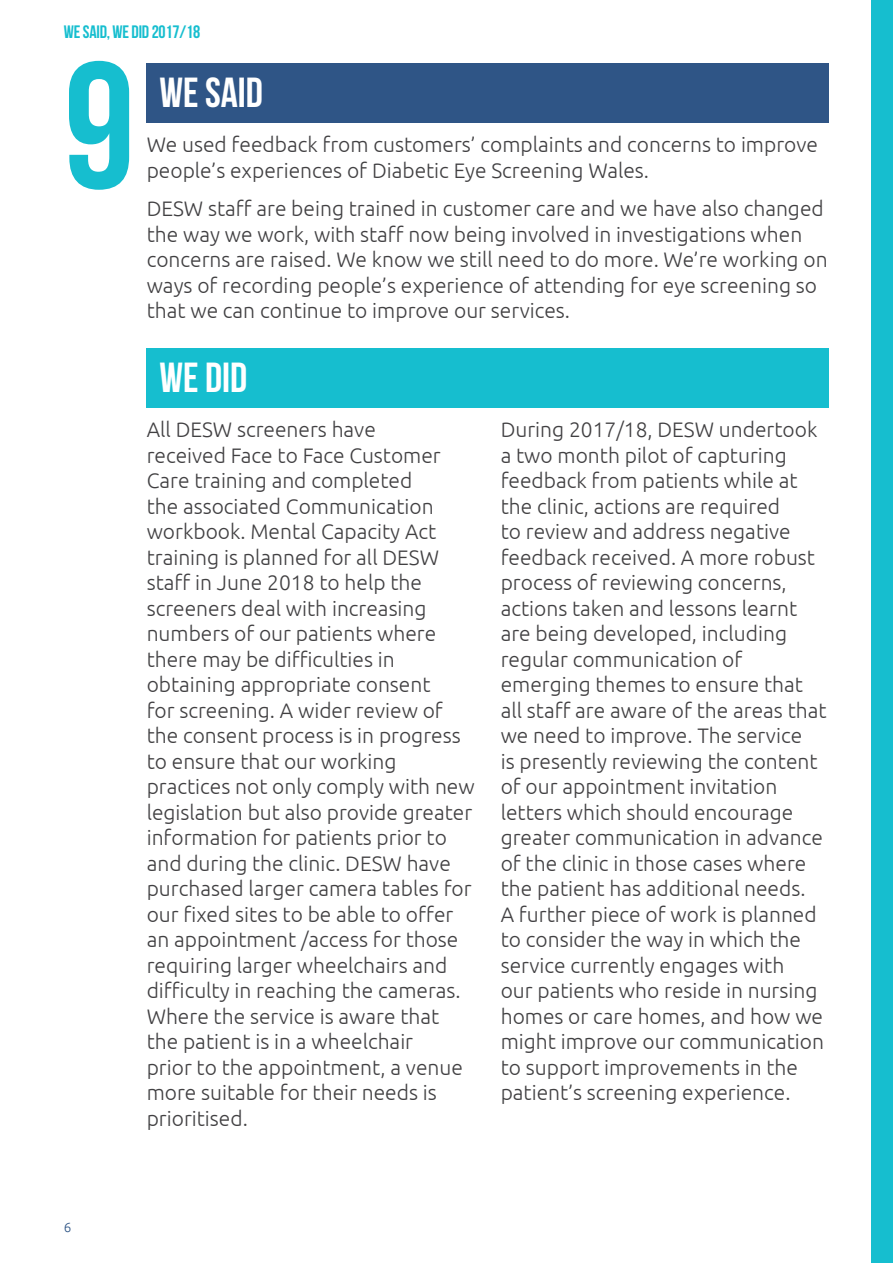
<style>
.page{position:relative;width:893px;height:1263px;background:#fff}
.page>*{position:absolute;margin:0;border:0;box-sizing:border-box;transform-origin:0 0}
.t1{font:700 180px "Bebas Neue";color:#16becf}
.t2{font:700 42px "Bebas Neue";color:#fff}
.t3{font:300 21px/25.5px "Ubuntu";color:#414042}
.t4{font:700 18px "Bebas Neue";letter-spacing:-.01em;color:#16becf}
.t5{font:300 13.5px "Ubuntu";color:#2f5586}
</style>
<div class="page">
<div style="left:872px;top:0;width:21px;height:1263px;background:#16becf"></div>
<div style="left:147px;top:63px;width:682px;height:60px;background:#2f5586"></div>
<div style="left:147px;top:348px;width:682px;height:59px;background:#16becf"></div>
<p class="t4" style="left:64px;top:22px;width:138px">WE SAID, WE DID 2017/18</p>
<h1 class="t1" style="left:64px;top:27px;width:73px">9</h1>
<h2 class="t2" style="left:159px;top:70px;width:105px">WE SAID</h2>
<p class="t3" style="left:147px;top:132px;width:673px">We used feedback from customers’ complaints and concerns to improve people’s experiences of Diabetic Eye Screening Wales.</p>
<p class="t3" style="left:147px;top:195px;width:682px">DESW staff are being trained in customer care and we have also changed the way we work, with staff now being involved in investigations when concerns are raised. We know we still need to do more. We’re working on ways of recording people’s experience of attending for eye screening so that we can continue to improve our services.</p>
<p class="t5" style="left:64px;top:1219px;width:9px">6</p>
<h2 class="t2" style="left:159px;top:355px;width:89px">WE DID</h2>
<p class="t3" style="left:147px;top:416px;width:330px">All DESW screeners have<br>received Face to Face Customer<br>Care training and completed<br>the associated Communication workbook. Mental Capacity Act training is planned for all DESW staff in June 2018 to help the screeners deal with increasing numbers of our patients where there may be difficulties in obtaining appropriate consent<br>for screening. A wider review of the consent process is in progress to ensure that our working practices not only comply with new legislation but also provide greater information for patients prior to and during the clinic. DESW have purchased larger camera tables for our fixed sites to be able to offer an appointment /access for those requiring larger wheelchairs and difficulty in reaching the cameras.<br>Where the service is aware that the patient is in a wheelchair<br>prior to the appointment, a venue more suitable for their needs is prioritised.</p>
<p class="t3" style="left:501px;top:416px;width:327px">During 2017/18, DESW undertook a two month pilot of capturing feedback from patients while at the clinic, actions are required<br>to review and address negative feedback received. A more robust process of reviewing concerns, actions taken and lessons learnt are being developed, including regular communication of emerging themes to ensure that all staff are aware of the areas that we need to improve. The service<br>is presently reviewing the content of our appointment invitation letters which should encourage greater communication in advance of the clinic in those cases where the patient has additional needs.<br>A further piece of work is planned to consider the way in which the service currently engages with<br>our patients who reside in nursing homes or care homes, and how we might improve our communication to support improvements in the patient’s screening experience.</p>
</div>
